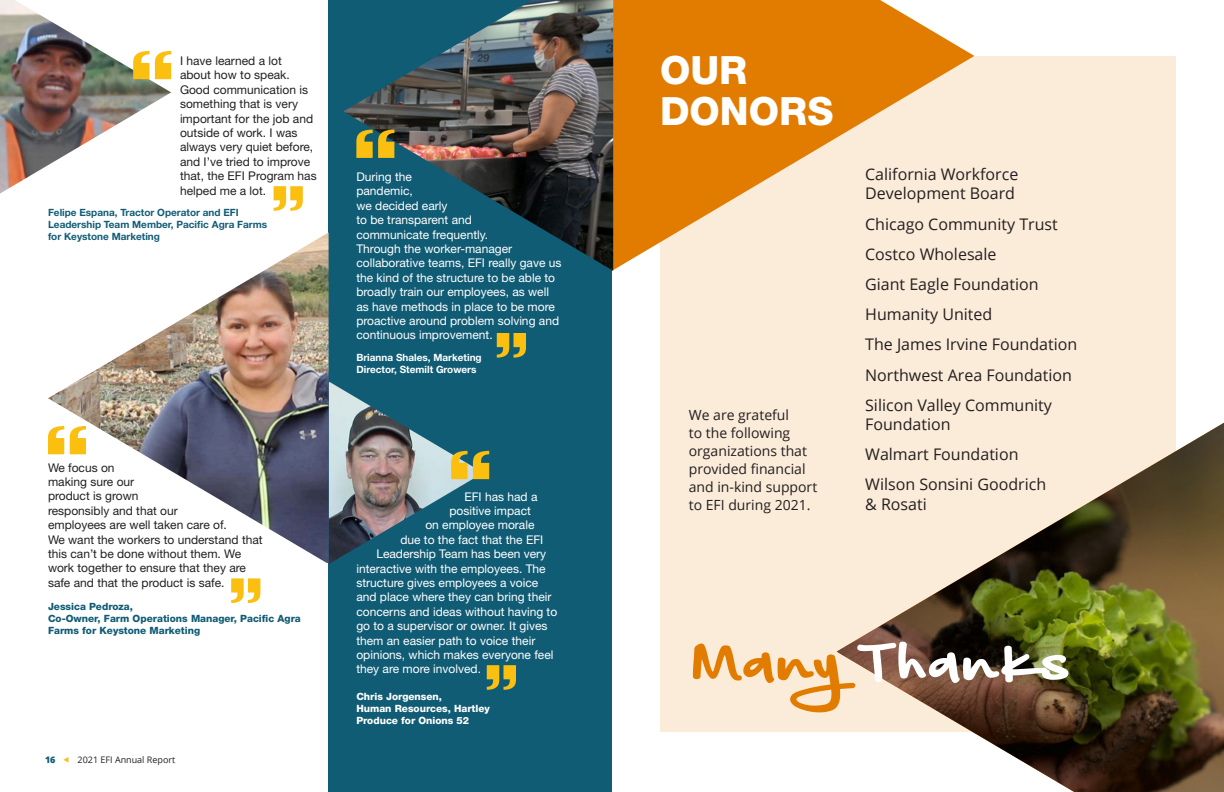
<style>
.page{position:relative;width:1224px;height:792px;background:#fff}
.page>*{position:absolute;margin:0;border:0;box-sizing:border-box;transform-origin:0 0}
.t1{font:74px "Another Birdhouse";letter-spacing:-.01em;color:#fff}
.t2{font:800 39px "Helvetica Neue LT Std";color:#fff}
.t3{font:16px/19.2px "Open Sans";color:#231f20}
.t4{font:14px/18px "Open Sans";color:#231f20}
.t5{font:12px/14.4px "Helvetica Neue LT Std";color:#fff}
.t6{font:12px/14.4px "Helvetica Neue LT Std";color:#231f20}
.t7{font:700 10px/12px "Helvetica Neue LT Std";color:#115c75}
.t8{font:800 10px/12px "Helvetica Neue LT Std";color:#115c75}
.t9{font:800 10px "Helvetica Neue LT Std";color:#fff}
.t10{font:700 10px/12px "Helvetica Neue LT Std";color:#fff}
.t11{font:9px "Open Sans";color:#231f20}
.t12{font:800 9px "Open Sans";color:#115c75}
.s1{color:#e27c00}
</style>
<div class="page">
<div style="left:329px;top:0;width:283px;height:792px;background:#115c75"></div>
<div style="left:660px;top:56px;width:516px;height:676px;background:#fbebd9"></div>
<svg style="left:613px;top:0;width:361px;height:271px;fill:#e27c00"></svg>
<img style="left:837px;top:423px;width:387px;height:369px">
<img style="left:0;top:0;width:171px;height:194px">
<svg style="left:133px;top:51px;width:38px;height:28px"></svg>
<svg style="left:274px;top:186px;width:29px;height:25px"></svg>
<img style="left:343px;top:0;width:270px;height:271px">
<svg style="left:356px;top:130px;width:38px;height:28px"></svg>
<svg style="left:497px;top:333px;width:29px;height:25px"></svg>
<img style="left:329px;top:382px;width:154px;height:182px">
<svg style="left:231px;top:578px;width:29px;height:25px"></svg>
<svg style="left:451px;top:451px;width:38px;height:28px"></svg>
<img style="left:48px;top:232px;width:281px;height:331px">
<svg style="left:487px;top:665px;width:29px;height:25px"></svg>
<svg style="left:1152px;top:757px;width:5px;height:6px"></svg>
<p class="t6" style="left:180px;top:53px;width:138px">I have learned a lot<br>about how to speak.<br>Good communication is something that is very important for the job and outside of work. I was always very quiet before, and I’ve tried to improve that, the EFI Program has helped me a lot.</p>
<p class="t7" style="left:48px;top:206px;width:221px">Felipe Espana, Tractor Operator and EFI<br>Leadership Team Member, Pacific Agra Farms for Keystone Marketing</p>
<p class="t6" style="left:48px;top:460px;width:216px">We focus on<br>making sure our<br>product is grown<br>responsibly and that our<br>employees are well taken care of.<br>We want the workers to understand that this can’t be done without them. We work together to ensure that they are safe and that the product is safe.</p>
<p class="t8" style="left:48px;top:601px;width:87px">Jessica Pedroza,</p>
<p class="t8" style="left:48px;top:613px;width:254px">Co-Owner, Farm Operations Manager, Pacific Agra<br>Farms for Keystone Marketing</p>
<p class="t12" style="left:45px;top:753px;width:12px">16</p>
<p class="t11" style="left:78px;top:754px;width:99px">2021 EFI Annual Report</p>
<p class="t5" style="left:356px;top:169px;width:207px">During the<br>pandemic,<br>we decided early<br>to be transparent and<br>communicate frequently.<br>Through the worker-manager collaborative teams, EFI really gave us the kind of the structure to be able to broadly train our employees, as well as have methods in place to be more proactive around problem solving and continuous improvement.</p>
<p class="t10" style="left:356px;top:352px;width:127px">Brianna Shales, Marketing<br>Director, Stemilt Growers</p>
<p class="t5" style="left:464px;top:489px;width:75px">EFI has had a</p>
<p class="t5" style="left:449px;top:503px;width:83px">positive impact</p>
<p class="t5" style="left:425px;top:518px;width:111px">on employee morale</p>
<p class="t5" style="left:400px;top:532px;width:144px">due to the fact that the EFI</p>
<p class="t5" style="left:376px;top:547px;width:171px">Leadership Team has been very</p>
<p class="t5" style="left:356px;top:561px;width:191px">interactive with the employees. The</p>
<p class="t5" style="left:356px;top:575px;width:184px">structure gives employees a voice</p>
<p class="t5" style="left:356px;top:590px;width:197px">and place where they can bring their</p>
<p class="t5" style="left:356px;top:604px;width:202px">concerns and ideas without having to</p>
<p class="t5" style="left:356px;top:619px;width:193px">go to a supervisor or owner. It gives</p>
<p class="t5" style="left:356px;top:633px;width:180px">them an easier path to voice their</p>
<p class="t5" style="left:356px;top:647px;width:199px">opinions, which makes everyone feel</p>
<p class="t5" style="left:356px;top:662px;width:126px">they are more involved.</p>
<p class="t9" style="left:356px;top:690px;width:87px">Chris Jorgensen,</p>
<p class="t9" style="left:356px;top:702px;width:135px">Human Resources, Hartley</p>
<p class="t9" style="left:356px;top:714px;width:114px">Produce for Onions 52</p>
<p class="t2" style="left:660px;top:47px;width:89px">OUR</p>
<p class="t2" style="left:660px;top:88px;width:175px">DONORS</p>
<p class="t4" style="left:689px;top:406px;width:130px">We are grateful<br>to the following organizations that provided financial and in-kind support to EFI during 2021.</p>
<p class="t3" style="left:865px;top:164px;width:155px">California Workforce<br>Development Board</p>
<p class="t3" style="left:865px;top:214px;width:194px">Chicago Community Trust</p>
<p class="t3" style="left:865px;top:244px;width:133px">Costco Wholesale</p>
<p class="t3" style="left:865px;top:274px;width:175px">Giant Eagle Foundation</p>
<p class="t3" style="left:865px;top:304px;width:129px">Humanity United</p>
<p class="t3" style="left:865px;top:335px;width:214px">The James Irvine Foundation</p>
<p class="t3" style="left:865px;top:365px;width:208px">Northwest Area Foundation</p>
<p class="t3" style="left:865px;top:395px;width:188px">Silicon Valley Community<br>Foundation</p>
<p class="t3" style="left:865px;top:444px;width:155px">Walmart Foundation</p>
<p class="t3" style="left:865px;top:475px;width:182px">Wilson Sonsini Goodrich &amp; Rosati</p>
<p class="t1" style="left:690px;top:617px;width:382px"><span class="s1">Many</span> Thanks</p>
</div>
